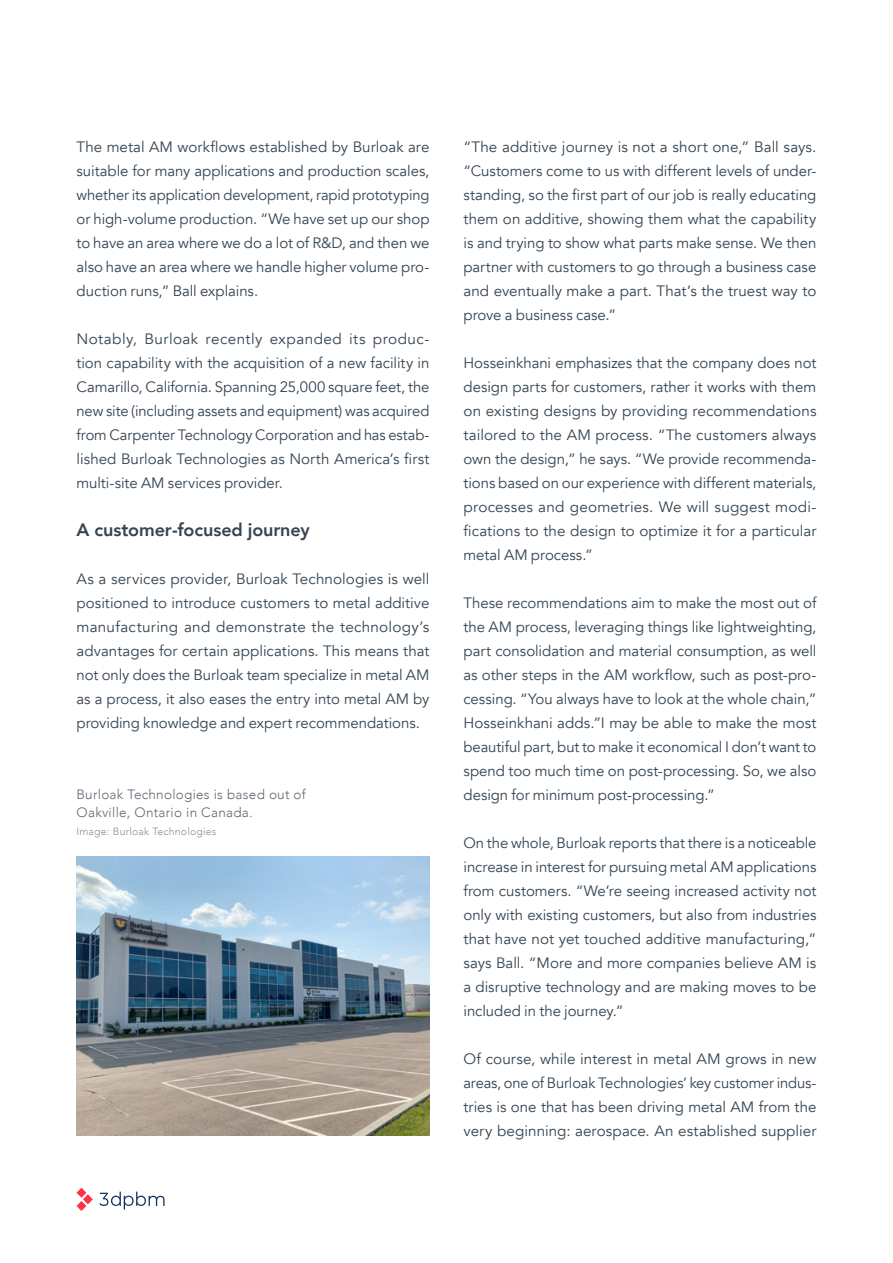
<style>
.page{position:relative;width:893px;height:1263px;background:#fff}
.page>*{position:absolute;margin:0;border:0;box-sizing:border-box;transform-origin:0 0}
.Sub-title{font:800 18px "Avenir";letter-spacing:-.005em;color:#364450}
.Main_Body_Text{font:15px/24px "Avenir";color:#364450;text-align:justify}
.t1{font:300 13.5px/18px "Avenir";letter-spacing:.02em;color:#5e6973}
.Image_Credit{font:300 10.5px "Avenir";letter-spacing:.02em;color:#868f96}
</style>
<div class="page">
<img style="left:77px;top:856px;width:352px;height:280px">
<svg style="left:77px;top:1188px;width:16px;height:23px"></svg>
<svg style="left:99px;top:1191px;width:66px;height:18px"></svg>
<p class="Main_Body_Text" style="left:77px;top:135px;width:354px">The metal AM workflows established by Burloak are suitable for many applications and production scales, whether its application development, rapid prototyping or high-volume production. “We have set up our shop to have an area where we do a lot of R&amp;D, and then we also have an area where we handle higher volume pro&shy;duction runs,” Ball explains.</p>
<p class="Main_Body_Text" style="left:77px;top:327px;width:354px">Notably, Burloak recently expanded its produc&shy;tion capability with the acquisition of a new facility in Camarillo, California. Spanning 25,000 square feet, the new site (including assets and equipment) was acquired from Carpenter Technology Corporation and has estab&shy;lished Burloak Technologies as North America’s first multi-site AM services provider.</p>
<p class="Sub-title" style="left:77px;top:515px;width:235px">A customer-focused journey</p>
<p class="Main_Body_Text" style="left:77px;top:567px;width:354px">As a services provider, Burloak Technologies is well positioned to introduce customers to metal additive manufacturing and demonstrate the technology’s advantages for certain applications. This means that not only does the Burloak team specialize in metal AM as a process, it also eases the entry into metal AM by providing knowledge and expert recommendations.</p>
<p class="t1" style="left:77px;top:785px;width:231px">Burloak Technologies is based out of<br>Oakville, Ontario in Canada.</p>
<p class="Image_Credit" style="left:77px;top:825px;width:141px">Image: Burloak Technologies</p>
<p class="Main_Body_Text" style="left:463px;top:135px;width:354px">“The additive journey is not a short one,” Ball says. “Customers come to us with different levels of under&shy;standing, so the first part of our job is really educating them on additive, showing them what the capability is and trying to show what parts make sense. We then partner with customers to go through a business case and eventually make a part. That’s the truest way to prove a business case.”</p>
<p class="Main_Body_Text" style="left:463px;top:351px;width:354px">Hosseinkhani emphasizes that the company does not design parts for customers, rather it works with them on existing designs by providing recommendations tailored to the AM process. “The customers always own the design,” he says. “We provide recommenda&shy;tions based on our experience with different materials, processes and geometries. We will suggest modi&shy;fications to the design to optimize it for a particular metal AM process.”</p>
<p class="Main_Body_Text" style="left:463px;top:591px;width:354px">These recommendations aim to make the most out of the AM process, leveraging things like lightweighting, part consolidation and material consumption, as well as other steps in the AM workflow, such as post-pro&shy;cessing. “You always have to look at the whole chain,” Hosseinkhani adds.”I may be able to make the most beautiful part, but to make it economical I don’t want to spend too much time on post-processing. So, we also design for minimum post-processing.”</p>
<p class="Main_Body_Text" style="left:463px;top:831px;width:354px">On the whole, Burloak reports that there is a noticeable increase in interest for pursuing metal AM applications from customers. “We’re seeing increased activity not only with existing customers, but also from industries that have not yet touched additive manufacturing,” says Ball. “More and more companies believe AM is a disruptive technology and are making moves to be included in the journey.”</p>
<p class="Main_Body_Text" style="left:463px;top:1047px;width:354px">Of course, while interest in metal AM grows in new areas, one of Burloak Technologies’ key customer indus&shy;tries is one that has been driving metal AM from the very beginning: aerospace. An established supplier</p>
</div>
